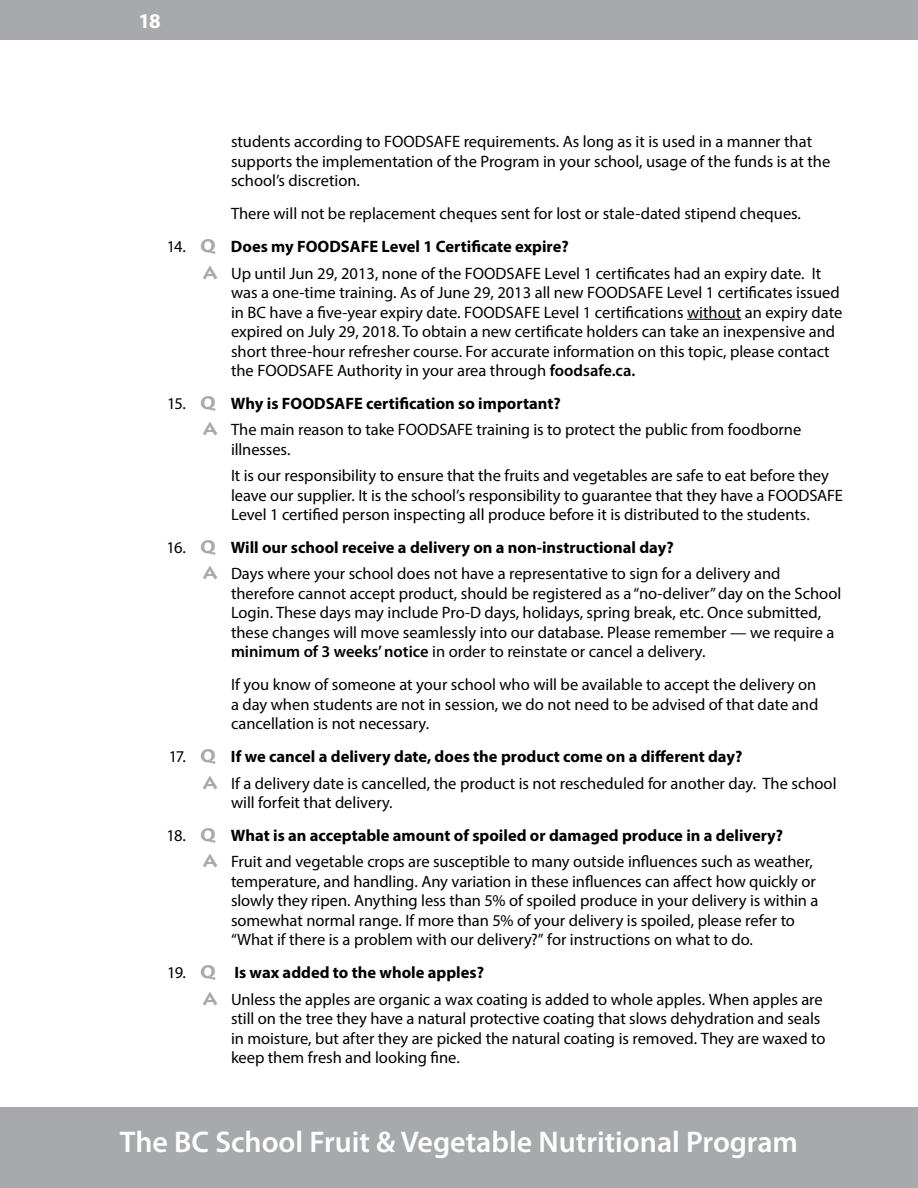
<style>
.page{position:relative;width:918px;height:1188px;background:#fff}
.page>*{position:absolute;margin:0;border:0;box-sizing:border-box;transform-origin:0 0}
.t1{font:600 30px "Myriad Pro";color:#fff}
.t2{font:700 21px "Myriad Pro";color:#fff}
.t3{font:16.5px/19.5px "Myriad Pro";color:#000}
.s1{font-family:"Lithos Pro";font-weight:700;font-size:18px;color:#a7a9ac}
.s2{font-weight:700}
.s3{font-weight:600}
</style>
<div class="page">
<div style="left:0;top:1107px;width:918px;height:81px;background:#a7a9ac"></div>
<div style="left:0;top:0;width:918px;height:40px;background:#a7a9ac"></div>
<hr style="left:687px;top:319px;width:54px;height:1px;background:#000">
<p class="t2" style="left:139px;top:7px;width:24px">18</p>
<p class="t3" style="left:231px;top:132px;width:601px">students according to FOODSAFE requirements. As long as it is used in a manner that supports the implementation of the Program in your school, usage of the funds is at the school’s discretion.</p>
<p class="t3" style="left:231px;top:204px;width:572px">There will not be replacement cheques sent for lost or stale-dated stipend cheques.</p>
<p class="t3" style="left:203px;top:233px;width:620px;line-height:26.2px;text-indent:-36px">14. <span class="s1">Q</span> <span class="s2">Does my FOODSAFE Level 1 Certificate expire?<br></span><span class="s1">A</span> Up until Jun 29, 2013, none of the FOODSAFE Level 1 certificates had an expiry date. It</p>
<p class="t3" style="left:231px;top:283px;width:613px">was a one-time training. As of June 29, 2013 all new FOODSAFE Level 1 certificates issued in BC have a five-year expiry date. FOODSAFE Level 1 certifications without an expiry date expired on July 29, 2018. To obtain a new certificate holders can take an inexpensive and short three-hour refresher course. For accurate information on this topic, please contact the FOODSAFE Authority in your area through <span class="s3">foodsafe.ca.</span></p>
<p class="t3" style="left:203px;top:390px;width:600px;line-height:26.2px;text-indent:-36px">15. <span class="s1">Q</span> <span class="s2">Why is FOODSAFE certification so important?<br></span><span class="s1">A</span> The main reason to take FOODSAFE training is to protect the public from foodborne</p>
<p class="t3" style="left:231px;top:436px;width:599px;line-height:26.2px">illnesses.<br>It is our responsibility to ensure that the fruits and vegetables are safe to eat before they</p>
<p class="t3" style="left:231px;top:485px;width:614px">leave our supplier. It is the school’s responsibility to guarantee that they have a FOODSAFE<br>Level 1 certified person inspecting all produce before it is distributed to the students.</p>
<p class="t3" style="left:203px;top:534px;width:579px;line-height:26.2px;text-indent:-36px">16. <span class="s1">Q</span> <span class="s2">Will our school receive a delivery on a non-instructional day?<br></span><span class="s1">A</span> Days where your school does not have a representative to sign for a delivery and</p>
<p class="t3" style="left:231px;top:583px;width:612px">therefore cannot accept product, should be registered as a “no-deliver” day on the School Login. These days may include Pro-D days, holidays, spring break, etc. Once submitted, these changes will move seamlessly into our database. Please remember — we require a <span class="s3">minimum of 3 weeks’ notice</span> in order to reinstate or cancel a delivery.</p>
<p class="t3" style="left:231px;top:675px;width:589px">If you know of someone at your school who will be available to accept the delivery on a day when students are not in session, we do not need to be advised of that date and cancellation is not necessary.</p>
<p class="t3" style="left:203px;top:743px;width:635px;line-height:26.2px;text-indent:-34px">17. <span class="s1">Q</span> <span class="s2">If we cancel a delivery date, does the product come on a different day?<br></span><span class="s1">A</span> If a delivery date is cancelled, the product is not rescheduled for another day. The school</p>
<p class="t3" style="left:231px;top:793px;width:163px">will forfeit that delivery.</p>
<p class="t3" style="left:203px;top:822px;width:611px;line-height:26.2px;text-indent:-36px">18. <span class="s1">Q</span> <span class="s2">What is an acceptable amount of spoiled or damaged produce in a delivery?<br></span><span class="s1">A</span> Fruit and vegetable crops are susceptible to many outside influences such as weather,</p>
<p class="t3" style="left:231px;top:871px;width:589px">temperature, and handling. Any variation in these influences can affect how quickly or slowly they ripen. Anything less than 5% of spoiled produce in your delivery is within a somewhat normal range. If more than 5% of your delivery is spoiled, please refer to “What if there is a problem with our delivery?” for instructions on what to do.</p>
<p class="t3" style="left:203px;top:959px;width:621px;line-height:26.2px;text-indent:-36px">19. <span class="s1">Q</span> <span class="s2">Is wax added to the whole apples?<br></span><span class="s1">A</span> Unless the apples are organic a wax coating is added to whole apples. When apples are</p>
<p class="t3" style="left:231px;top:1009px;width:596px">still on the tree they have a natural protective coating that slows dehydration and seals in moisture, but after they are picked the natural coating is removed. They are waxed to keep them fresh and looking fine.</p>
<h1 class="t1" style="left:120px;top:1123px;width:680px">The BC School Fruit &amp; Vegetable Nutritional Program</h1>
</div>
